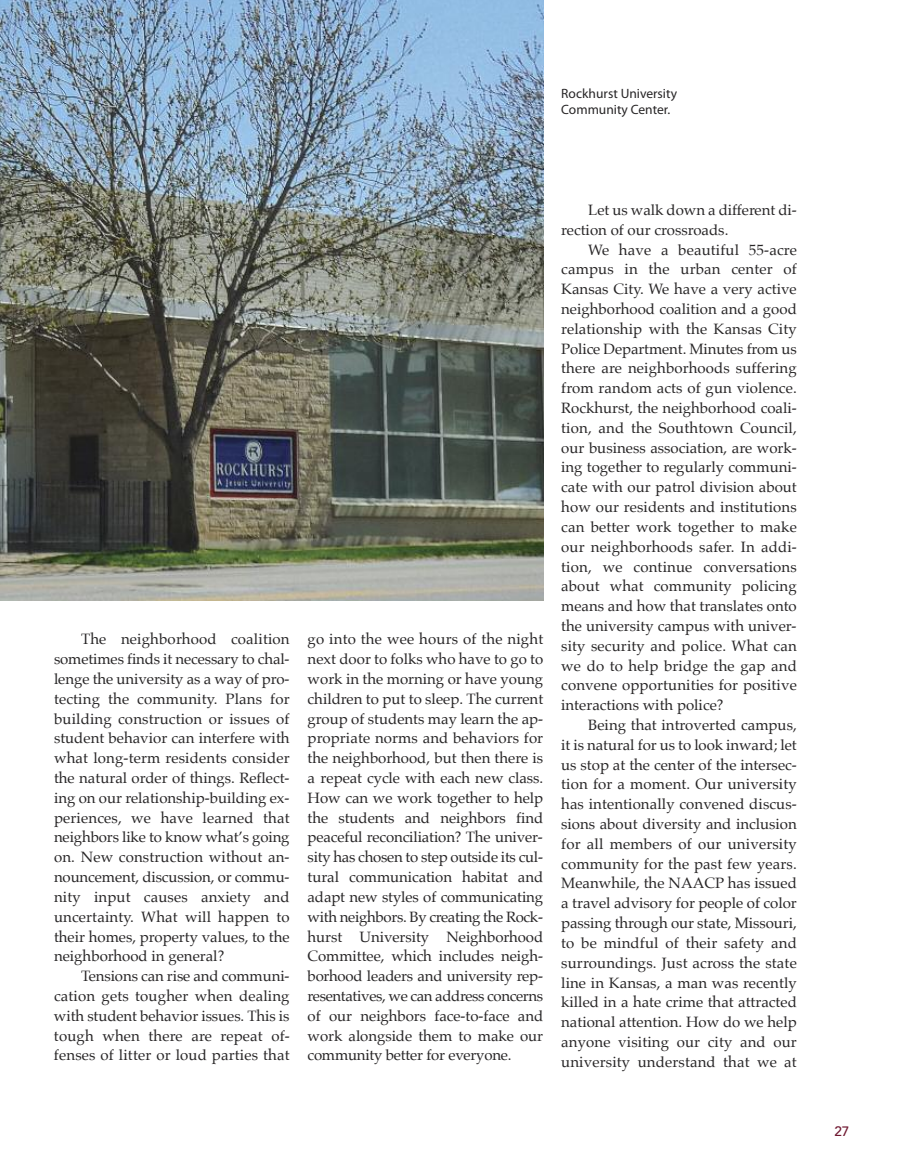
<style>
.page{position:relative;width:905px;height:1175px;background:#fff}
.page>*{position:absolute;margin:0;border:0;box-sizing:border-box;transform-origin:0 0}
.t1{font:15px/19.8px "Palatino";color:#272526;text-align:justify}
.t2{font:13.5px/16.2px "Myriad Pro";color:#272526}
.t3{font:500 13.5px "Avenir";color:#6f1730}
</style>
<div class="page">
<img style="left:0;top:0;width:543px;height:600px">
<p class="t2" style="left:561px;top:86px;width:117px">Rockhurst University<br>Community Center.</p>
<p class="t1" style="left:54px;top:630px;width:237px;text-indent:27px">The neighborhood coalition sometimes finds it necessary to chal&shy;lenge the university as a way of pro&shy;tecting the community. Plans for building construction or issues of student behavior can interfere with what long-term residents consider the natural order of things. Reflect&shy;ing on our relationship-building ex&shy;periences, we have learned that neighbors like to know what’s going on. New construction without an&shy;nouncement, discussion, or commu&shy;nity input causes anxiety and uncertainty. What will happen to their homes, property values, to the neighborhood in general?</p>
<p class="t1" style="left:54px;top:967px;width:237px;text-indent:27px">Tensions can rise and communi&shy;cation gets tougher when dealing with student behavior issues. This is tough when there are repeat of&shy;fenses of litter or loud parties that</p>
<p class="t1" style="left:307px;top:630px;width:237px">go into the wee hours of the night next door to folks who have to go to work in the morning or have young children to put to sleep. The current group of students may learn the ap&shy;propriate norms and behaviors for the neighborhood, but then there is a repeat cycle with each new class.<br>How can we work together to help the students and neighbors find peaceful reconciliation? The univer&shy;sity has chosen to step outside its cul&shy;tural communication habitat and adapt new styles of communicating with neighbors. By creating the Rock&shy;hurst University Neighborhood Committee, which includes neigh&shy;borhood leaders and university rep&shy;resentatives, we can address concerns of our neighbors face-to-face and work alongside them to make our community better for everyone.</p>
<p class="t1" style="left:561px;top:201px;width:237px;text-indent:27px">Let us walk down a different di&shy;rection of our crossroads.</p>
<p class="t1" style="left:561px;top:240px;width:237px;text-indent:27px">We have a beautiful 55-acre campus in the urban center of Kansas City. We have a very active neighborhood coalition and a good relationship with the Kansas City Police Department. Minutes from us there are neighborhoods suffering from random acts of gun violence.<br>Rockhurst, the neighborhood coali&shy;tion, and the Southtown Council, our business association, are work&shy;ing together to regularly communi&shy;cate with our patrol division about how our residents and institutions can better work together to make our neighborhoods safer. In addi&shy;tion, we continue conversations about what community policing means and how that translates onto the university campus with univer&shy;sity security and police. What can we do to help bridge the gap and convene opportunities for positive interactions with police?</p>
<p class="t1" style="left:561px;top:716px;width:237px;text-indent:27px">Being that introverted campus, it is natural for us to look inward; let us stop at the center of the intersec&shy;tion for a moment. Our university has intentionally convened discus&shy;sions about diversity and inclusion for all members of our university community for the past few years.<br>Meanwhile, the NAACP has issued a travel advisory for people of color passing through our state, Missouri, to be mindful of their safety and surroundings. Just across the state line in Kansas, a man was recently killed in a hate crime that attracted national attention. How do we help anyone visiting our city and our university understand that we at</p>
<p class="t3" style="left:834px;top:1119px;width:17px">27</p>
</div>
